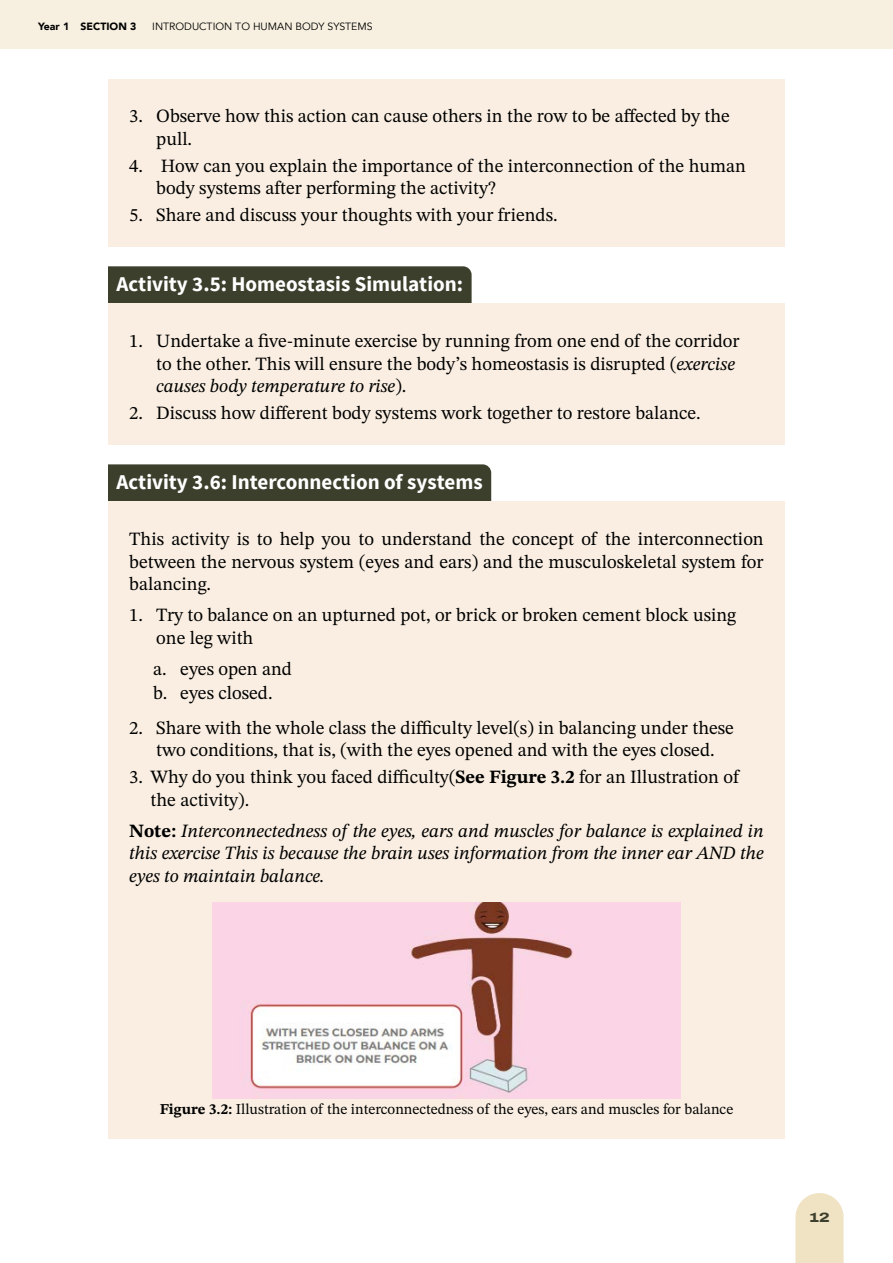
<style>
.page{position:relative;width:893px;height:1263px;background:#fff}
.page>*{position:absolute;margin:0;border:0;box-sizing:border-box;transform-origin:0 0}
.t1{font:700 21px "Source Sans Pro";color:#fff}
.t2{font:18.75px/22.5px "STIX Two Text";color:#000}
.t3{font:italic 18.75px/22.5px "STIX Two Text";color:#000;text-align:justify}
.t4{font:15px "STIX Two Text";color:#000}
.t5{font:800 13.5px "Archivo Expanded";color:#3d3f2d}
.t6{font:10.5px "Avenir";color:#000}
.t7{font:900 10.5px "Avenir";color:#000}
.s1{font-style:italic}
.s2{font-weight:700}
.s3{font-weight:700;font-style:normal}
</style>
<div class="page">
<div style="left:0;top:0;width:893px;height:49px;background:#f7f0e0"></div>
<svg style="left:795px;top:1193px;width:49px;height:70px;background:#f1e5c9"></svg>
<div style="left:108px;top:79px;width:677px;height:92px;background:#f9eee1"></div>
<div style="left:108px;top:128px;width:677px;height:92px;background:#f9eee1"></div>
<div style="left:108px;top:177px;width:677px;height:70px;background:#f9eee1"></div>
<div style="left:108px;top:266px;width:364px;height:37px;background:#3d3f2d"></div>
<div style="left:108px;top:303px;width:677px;height:115px;background:#f9eee1"></div>
<div style="left:108px;top:375px;width:677px;height:70px;background:#f9eee1"></div>
<div style="left:108px;top:464px;width:383px;height:37px;background:#3d3f2d"></div>
<div style="left:108px;top:501px;width:677px;height:115px;background:#f9eee1"></div>
<div style="left:108px;top:610px;width:677px;height:82px;background:#f9eee1"></div>
<div style="left:108px;top:690px;width:677px;height:92px;background:#f9eee1"></div>
<div style="left:108px;top:739px;width:677px;height:92px;background:#f9eee1"></div>
<div style="left:108px;top:793px;width:677px;height:114px;background:#f9eee1"></div>
<div style="left:108px;top:869px;width:677px;height:237px;background:#f9eee1"></div>
<div style="left:108px;top:1072px;width:677px;height:67px;background:#f9eee1"></div>
<img style="left:213px;top:903px;width:467px;height:196px">
<p class="t7" style="left:38px;top:17px;width:100px">Year 1 SECTION 3</p>
<p class="t6" style="left:152px;top:20px;width:222px">INTRODUCTION TO HUMAN BODY SYSTEMS</p>
<p class="t2" style="left:156px;top:105px;width:575px;text-indent:-27px">3. Observe how this action can cause others in the row to be affected by the pull.</p>
<p class="t2" style="left:156px;top:154px;width:591px;text-indent:-27px">4. How can you explain the importance of the interconnection of the human body systems after performing the activity?</p>
<p class="t2" style="left:129px;top:203px;width:430px">5. Share and discuss your thoughts with your friends.</p>
<p class="t1" style="left:117px;top:270px;width:348px">Activity 3.5: Homeostasis Simulation:</p>
<p class="t2" style="left:156px;top:330px;width:585px;text-indent:-27px">1. Undertake a five-minute exercise by running from one end of the corridor to the other. This will ensure the body’s homeostasis is disrupted (<span class="s1">exercise causes body temperature to rise</span>).</p>
<p class="t2" style="left:129px;top:401px;width:573px">2. Discuss how different body systems work together to restore balance.</p>
<p class="t1" style="left:117px;top:468px;width:368px">Activity 3.6: Interconnection of systems</p>
<p class="t2" style="left:129px;top:528px;width:636px;text-align:justify">This activity is to help you to understand the concept of the interconnection between the nervous system (eyes and ears) and the musculoskeletal system for balancing.</p>
<p class="t2" style="left:156px;top:604px;width:582px;text-indent:-27px">1. Try to balance on an upturned pot, or brick or broken cement block using one leg with</p>
<p class="t2" style="left:153px;top:656px;width:140px;line-height:23.7px">a. eyes open and b. eyes closed.</p>
<p class="t2" style="left:129px;top:716px;width:606px;text-align:center">2. Share with the whole class the difficulty level(s) in balancing under these two conditions, that is, (with the eyes opened and with the eyes closed.</p>
<p class="t2" style="left:151px;top:765px;width:590px;text-indent:-21px">3. Why do you think you faced difficulty(<span class="s2">See Figure 3.2</span> for an Illustration of the activity).</p>
<p class="t3" style="left:129px;top:819px;width:636px"><span class="s3">Note:</span> Interconnectedness of the eyes, ears and muscles for balance is explained in this exercise This is because the brain uses information from the inner ear AND the eyes to maintain balance.</p>
<p class="t4" style="left:160px;top:1098px;width:575px"><span class="s2">Figure 3.2:</span> Illustration of the interconnectedness of the eyes, ears and muscles for balance</p>
<p class="t5" style="left:809px;top:1207px;width:22px">12</p>
</div>
